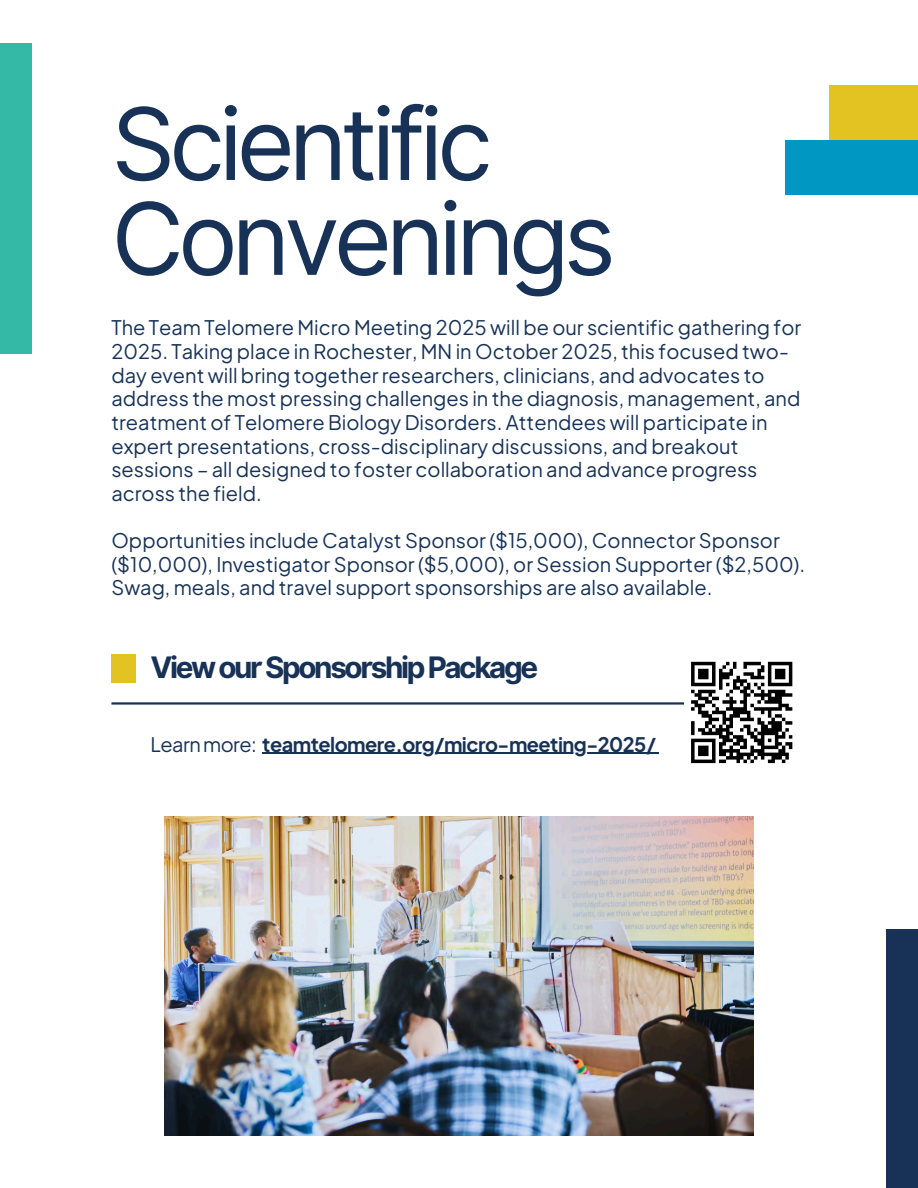
<style>
.page{position:relative;width:918px;height:1188px;background:#fff}
.page>*{position:absolute;margin:0;border:0;box-sizing:border-box;transform-origin:0 0}
.t1{font:99.9px/94.9px "Inter";letter-spacing:-.06em;color:#173256}
.t2{font:700 29.7px "Inter";letter-spacing:-.08em;color:#173256}
.t3{font:19.95px/23.7px "Plus Jakarta Sans";color:#173256}
.t4{font:700 19.95px "Plus Jakarta Sans";letter-spacing:-.025em;color:#173256}
.s1{font-weight:400}
</style>
<div class="page">
<div style="left:111px;top:655px;width:25px;height:28px;background:#e3c321"></div>
<hr style="left:111px;top:702px;width:674px;height:3px;background:#173256">
<div style="left:684px;top:655px;width:115px;height:115px;background:#fff"></div>
<svg style="left:691px;top:661px;width:102px;height:103px"></svg>
<hr style="left:262px;top:753px;width:394px;height:1px;background:#173256">
<img style="left:165px;top:816px;width:588px;height:320px">
<div style="left:0;top:43px;width:32px;height:310px;background:#34b9a7"></div>
<div style="left:829px;top:85px;width:89px;height:55px;background:#e3c321"></div>
<div style="left:785px;top:140px;width:133px;height:55px;background:#0097c3"></div>
<div style="left:886px;top:929px;width:32px;height:259px;background:#173256"></div>
<h1 class="t1" style="left:111px;top:96px;width:506px">Scientific<br>Convenings</h1>
<p class="t3" style="left:111px;top:315px;width:691px">The Team Telomere Micro Meeting 2025 will be our scientific gathering for 2025. Taking place in Rochester, MN in October 2025, this focused two&shy;day event will bring together researchers, clinicians, and advocates to address the most pressing challenges in the diagnosis, management, and treatment of Telomere Biology Disorders. Attendees will participate in expert presentations, cross-disciplinary discussions, and breakout sessions – all designed to foster collaboration and advance progress across the field.</p>
<p class="t3" style="left:111px;top:528px;width:695px">Opportunities include Catalyst Sponsor ($15,000), Connector Sponsor ($10,000), Investigator Sponsor ($5,000), or Session Supporter ($2,500).<br>Swag, meals, and travel support sponsorships are also available.</p>
<h2 class="t2" style="left:150px;top:649px;width:389px">ViewourSponsorshipPackage</h2>
<p class="t4" style="left:150px;top:731px;width:507px"><span class="s1">Learnmore:</span> teamtelomere.org/micro-meeting-2025/</p>
</div>
